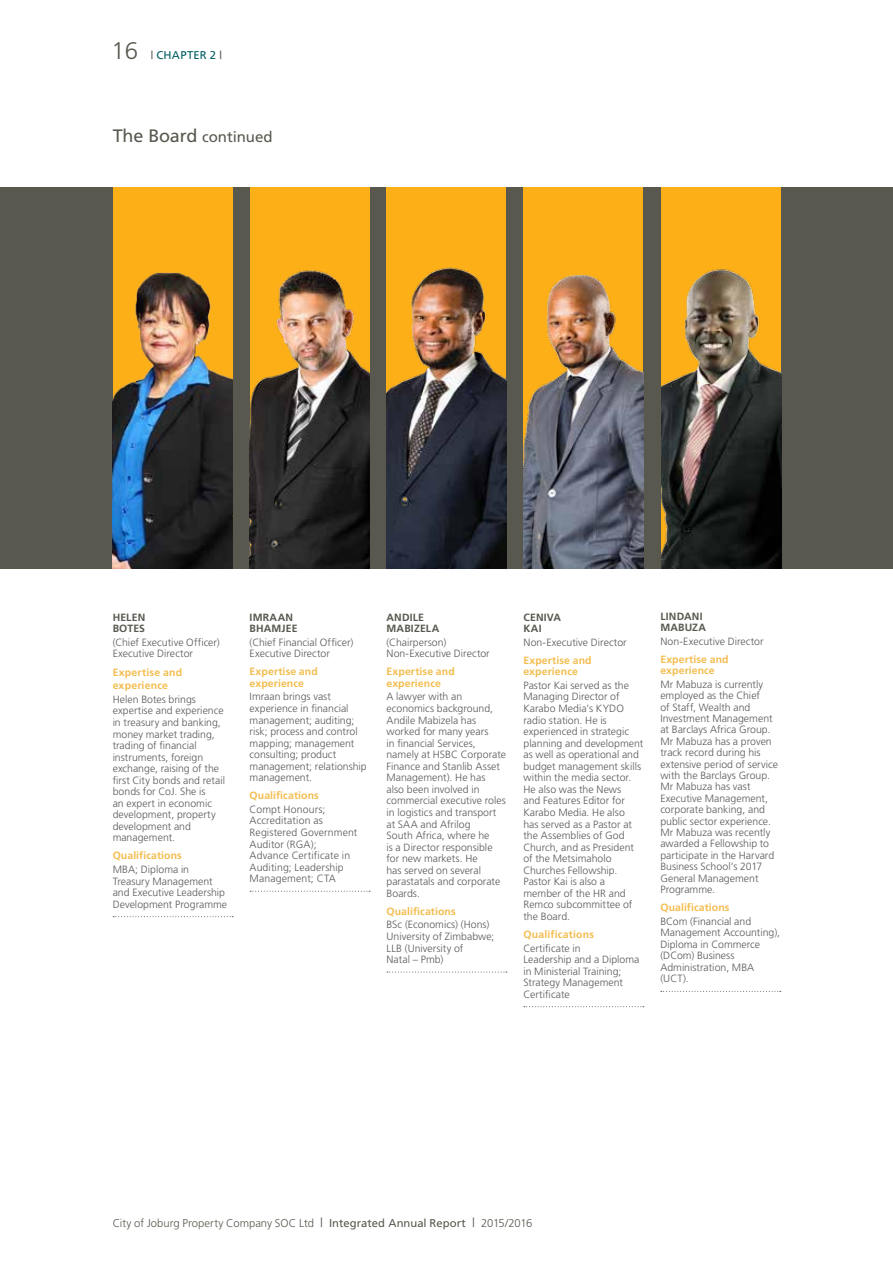
<style>
.page{position:relative;width:893px;height:1263px;background:#fff}
.page>*{position:absolute;margin:0;border:0;box-sizing:border-box;transform-origin:0 0}
.t1{font:15px "Frutiger";letter-spacing:-.005em;color:#58584f}
.t2{font:300 11.25px "Frutiger";color:#58584f}
.t3{font:11.25px "Frutiger";letter-spacing:.02em;color:#005d63}
.t4{font:300 10.5px/11.6px "Frutiger";color:#58595b}
.t5{font:700 10.5px/11.6px "Frutiger";letter-spacing:.01em;color:#f3bd4f}
.t6{font:700 10.5px/11.6px "Frutiger";letter-spacing:.015em;color:#58584f}
.s1{font-weight:300;font-size:24px;color:#58584f}
.s2{color:#58584f}
.s3{font-size:18px}
.s4{font-size:12.75px}
.s5{font-weight:400}
</style>
<div class="page">
<div style="left:0;top:187px;width:893px;height:381px;background:#58584f"></div>
<svg style="left:661px;top:991px;width:120px;height:1px"></svg>
<svg style="left:524px;top:1006px;width:120px;height:1px"></svg>
<svg style="left:387px;top:971px;width:120px;height:1px"></svg>
<svg style="left:250px;top:891px;width:120px;height:1px"></svg>
<svg style="left:113px;top:916px;width:120px;height:1px"></svg>
<div style="left:113px;top:187px;width:120px;height:382px;background:#fcaf17"></div>
<img style="left:113px;top:272px;width:120px;height:297px">
<div style="left:250px;top:187px;width:119px;height:382px;background:#fcaf17"></div>
<img style="left:250px;top:270px;width:119px;height:299px">
<div style="left:387px;top:187px;width:119px;height:382px;background:#fcaf17"></div>
<img style="left:387px;top:267px;width:119px;height:302px">
<div style="left:661px;top:187px;width:120px;height:382px;background:#fcaf17"></div>
<img style="left:661px;top:269px;width:120px;height:300px">
<div style="left:523px;top:187px;width:120px;height:382px;background:#fcaf17"></div>
<img style="left:523px;top:274px;width:120px;height:295px">
<p class="t3" style="left:111px;top:49px;width:112px"><span class="s1">16</span> <span class="s2">|</span> CHAPTER 2 <span class="s2">|</span></p>
<h1 class="t1" style="left:113px;top:128px;width:161px"><span class="s3">The Board</span> continued</h1>
<p class="t6" style="left:113px;top:611px;width:34px">HELEN<br>BOTES</p>
<p class="t4" style="left:113px;top:636px;width:109px">(Chief Executive Officer)<br>Executive Director</p>
<p class="t5" style="left:113px;top:666px;width:71px;line-height:12.8px">Expertise and experience</p>
<p class="t4" style="left:113px;top:693px;width:114px">Helen Botes brings expertise and experience in treasury and banking, money market trading, trading of financial instruments, foreign exchange, raising of the first City bonds and retail bonds for CoJ. She is<br>an expert in economic development, property development and management.</p>
<p class="t5" style="left:113px;top:850px;width:71px">Qualifications</p>
<p class="t4" style="left:113px;top:864px;width:116px">MBA; Diploma in<br>Treasury Management and Executive Leadership<br>Development Programme</p>
<p class="t6" style="left:250px;top:611px;width:50px">IMRAAN<br>BHAMJEE</p>
<p class="t4" style="left:250px;top:636px;width:105px">(Chief Financial Officer)<br>Executive Director</p>
<p class="t5" style="left:250px;top:666px;width:70px">Expertise and experience</p>
<p class="t4" style="left:250px;top:691px;width:119px">Imraan brings vast experience in financial management; auditing; risk; process and control mapping; management consulting; product management; relationship management.</p>
<p class="t5" style="left:250px;top:790px;width:71px">Qualifications</p>
<p class="t4" style="left:250px;top:803px;width:109px">Compt Honours;<br>Accreditation as<br>Registered Government<br>Auditor (RGA);<br>Advance Certificate in<br>Auditing; Leadership<br>Management; CTA</p>
<p class="t6" style="left:387px;top:611px;width:54px">ANDILE<br>MABIZELA</p>
<p class="t4" style="left:387px;top:636px;width:105px">(Chairperson)<br>Non-Executive Director</p>
<p class="t5" style="left:387px;top:666px;width:70px">Expertise and experience</p>
<p class="t4" style="left:387px;top:691px;width:121px">A lawyer with an economics background,<br>Andile Mabizela has worked for many years<br>in financial Services, namely at HSBC Corporate<br>Finance and Stanlib Asset<br>Management). He has<br>also been involved in commercial executive roles in logistics and transport at SAA and Afrilog<br>South Africa, where he<br>is a Director responsible for new markets. He<br>has served on several parastatals and corporate<br>Boards.</p>
<p class="t5" style="left:387px;top:905px;width:71px">Qualifications</p>
<p class="t4" style="left:387px;top:919px;width:109px">BSc (Economics) (Hons)<br>University of Zimbabwe;<br>LLB (University of<br>Natal – Pmb)</p>
<p class="t6" style="left:523px;top:611px;width:39px">CENIVA<br>KAI</p>
<p class="t4" style="left:523px;top:636px;width:105px">Non-Executive Director</p>
<p class="t5" style="left:523px;top:654px;width:70px">Expertise and experience</p>
<p class="t4" style="left:523px;top:679px;width:121px">Pastor Kai served as the<br>Managing Director of<br>Karabo Media’s KYDO radio station. He is experienced in strategic planning and development as well as operational and budget management skills within the media sector.<br>He also was the News<br>and Features Editor for<br>Karabo Media. He also<br>has served as a Pastor at the Assemblies of God<br>Church, and as President of the Metsimaholo<br>Churches Fellowship.<br>Pastor Kai is also a member of the HR and<br>Remco subcommittee of the Board.</p>
<p class="t5" style="left:523px;top:928px;width:72px">Qualifications</p>
<p class="t4" style="left:523px;top:942px;width:118px">Certificate in<br>Leadership and a Diploma in Ministerial Training;<br>Strategy Management<br>Certificate</p>
<p class="t6" style="left:660px;top:610px;width:47px">LINDANI<br>MABUZA</p>
<p class="t4" style="left:660px;top:635px;width:105px">Non-Executive Director</p>
<p class="t5" style="left:660px;top:653px;width:70px">Expertise and experience</p>
<p class="t4" style="left:660px;top:678px;width:119px">Mr Mabuza is currently employed as the Chief<br>of Staff, Wealth and<br>Investment Management at Barclays Africa Group.<br>Mr Mabuza has a proven track record during his extensive period of service with the Barclays Group.<br>Mr Mabuza has vast<br>Executive Management, corporate banking, and public sector experience.<br>Mr Mabuza was recently awarded a Fellowship to participate in the Harvard<br>Business School’s 2017<br>General Management<br>Programme.</p>
<p class="t5" style="left:660px;top:901px;width:71px">Qualifications</p>
<p class="t4" style="left:660px;top:915px;width:121px">BCom (Financial and<br>Management Accounting),<br>Diploma in Commerce (DCom) Business<br>Administration, MBA (UCT).</p>
<p class="t2" style="left:113px;top:1217px;width:421px">City of Joburg Property Company SOC Ltd <span class="s4">|</span> <span class="s5">Integrated Annual Report</span> <span class="s4">|</span> 2015/2016</p>
</div>
